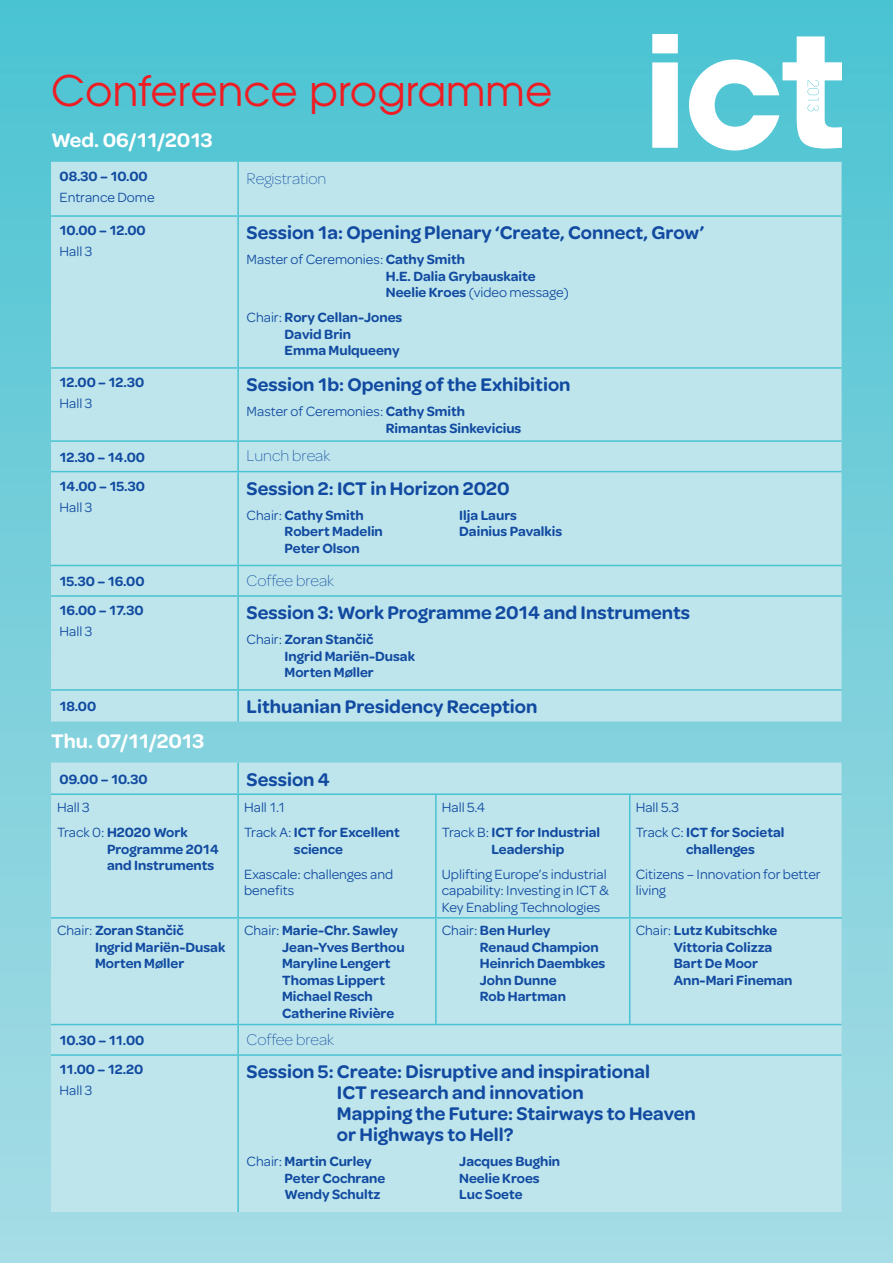
<style>
.page{position:relative;width:893px;height:1263px;background:#fff}
.page>*{position:absolute;margin:0;border:0;box-sizing:border-box;transform-origin:0 0}
.Main_title{font:42px "Avant Garde";color:#ee1d23}
.Date{font:600 21px "Omnes";color:#fff}
.Tableau_Titre{font:600 19.5px/21px "Omnes";color:#114aa0}
.Info{font:200 16.5px "Omnes";color:#114aa0}
.Texte_Tableau{font:600 14.25px/16.5px "Omnes";color:#114aa0}
.Texte_Tableau-2{font:14.25px/16.5px "Omnes";color:#114aa0}
.Heure{font:600 14.25px "Omnes";color:#114aa0}
.s1{font-weight:400}
</style>
<div class="page">
<div style="left:0;top:0;width:893px;height:1263px;background:linear-gradient(to bottom,#4bc3d2,#a9dce5)"></div>
<div style="left:51px;top:162px;width:791px;height:559px;background:#bee5ec"></div>
<hr style="left:237px;top:162px;width:2px;height:53px;background:#47c3d2">
<hr style="left:51px;top:215px;width:187px;height:2px;background:#47c3d2">
<hr style="left:238px;top:215px;width:604px;height:2px;background:#47c3d2">
<hr style="left:237px;top:217px;width:2px;height:150px;background:#47c3d2">
<hr style="left:51px;top:367px;width:187px;height:2px;background:#47c3d2">
<hr style="left:238px;top:367px;width:604px;height:2px;background:#47c3d2">
<hr style="left:237px;top:369px;width:2px;height:71px;background:#47c3d2">
<hr style="left:51px;top:440px;width:187px;height:2px;background:#47c3d2">
<hr style="left:238px;top:440px;width:604px;height:2px;background:#47c3d2">
<hr style="left:237px;top:442px;width:2px;height:29px;background:#47c3d2">
<hr style="left:51px;top:471px;width:187px;height:1px;background:#47c3d2">
<hr style="left:238px;top:471px;width:604px;height:1px;background:#47c3d2">
<hr style="left:237px;top:472px;width:2px;height:93px;background:#47c3d2">
<hr style="left:51px;top:565px;width:187px;height:1px;background:#47c3d2">
<hr style="left:238px;top:565px;width:604px;height:1px;background:#47c3d2">
<hr style="left:237px;top:566px;width:2px;height:29px;background:#47c3d2">
<hr style="left:51px;top:595px;width:187px;height:2px;background:#47c3d2">
<hr style="left:238px;top:595px;width:604px;height:2px;background:#47c3d2">
<hr style="left:237px;top:597px;width:2px;height:92px;background:#47c3d2">
<hr style="left:51px;top:689px;width:187px;height:2px;background:#47c3d2">
<hr style="left:238px;top:689px;width:604px;height:2px;background:#47c3d2">
<hr style="left:237px;top:691px;width:2px;height:30px;background:#47c3d2">
<div style="left:51px;top:762px;width:791px;height:450px;background:#bee5ec"></div>
<hr style="left:237px;top:762px;width:2px;height:31px;background:#47c3d2">
<hr style="left:51px;top:793px;width:187px;height:2px;background:#47c3d2">
<hr style="left:238px;top:793px;width:604px;height:2px;background:#47c3d2">
<hr style="left:51px;top:1024px;width:187px;height:1px;background:#47c3d2">
<hr style="left:238px;top:1024px;width:604px;height:1px;background:#47c3d2">
<hr style="left:237px;top:1025px;width:2px;height:29px;background:#47c3d2">
<hr style="left:51px;top:1054px;width:187px;height:2px;background:#47c3d2">
<hr style="left:238px;top:1054px;width:604px;height:2px;background:#47c3d2">
<hr style="left:237px;top:1056px;width:2px;height:156px;background:#47c3d2">
<hr style="left:237px;top:795px;width:2px;height:122px;background:#47c3d2">
<hr style="left:435px;top:795px;width:2px;height:122px;background:#47c3d2">
<hr style="left:629px;top:795px;width:1px;height:122px;background:#47c3d2">
<hr style="left:51px;top:917px;width:187px;height:2px;background:#47c3d2">
<hr style="left:238px;top:917px;width:198px;height:2px;background:#47c3d2">
<hr style="left:237px;top:919px;width:2px;height:105px;background:#47c3d2">
<hr style="left:436px;top:917px;width:194px;height:2px;background:#47c3d2">
<hr style="left:435px;top:919px;width:2px;height:105px;background:#47c3d2">
<hr style="left:630px;top:917px;width:212px;height:2px;background:#47c3d2">
<hr style="left:629px;top:919px;width:1px;height:105px;background:#47c3d2">
<svg style="left:652px;top:34px;width:26px;height:114px"></svg>
<svg style="left:689px;top:36px;width:153px;height:115px"></svg>
<p class="Main_title" style="left:51px;top:64px;width:503px">Conference programme</p>
<p class="Date" style="left:51px;top:125px;width:163px">Wed. 06/11/2013</p>
<p class="Texte_Tableau" style="left:60px;top:167px;width:90px">08.30 – 10.00</p>
<p class="Texte_Tableau-2" style="left:60px;top:188px;width:97px">Entrance Dome</p>
<p class="Heure" style="left:60px;top:220px;width:88px">10.00 – 12.00</p>
<p class="Texte_Tableau-2" style="left:60px;top:242px;width:34px">Hall 3</p>
<p class="Heure" style="left:60px;top:372px;width:86px">12.00 – 12.30</p>
<p class="Texte_Tableau-2" style="left:60px;top:394px;width:34px">Hall 3</p>
<p class="Info" style="left:247px;top:169px;width:81px">Registration</p>
<p class="Tableau_Titre" style="left:247px;top:221px;width:459px">Session 1a: Opening Plenary ‘Create, Connect, Grow’</p>
<p class="Texte_Tableau" style="left:386px;top:250px;width:184px;text-indent:-139px"><span class="s1">Master of Ceremonies:</span> Cathy Smith<br>H.E. Dalia Grybauskaite<br>Neelie Kroes <span class="s1">(video message)</span></p>
<p class="Texte_Tableau" style="left:285px;top:308px;width:119px;text-indent:-38px"><span class="s1">Chair:</span> Rory Cellan-Jones<br>David Brin<br>Emma Mulqueeny</p>
<p class="Tableau_Titre" style="left:247px;top:373px;width:325px">Session 1b: Opening of the Exhibition</p>
<p class="Texte_Tableau" style="left:386px;top:402px;width:137px;text-indent:-139px"><span class="s1">Master of Ceremonies:</span> Cathy Smith<br>Rimantas Sinkevicius</p>
<p class="Heure" style="left:60px;top:447px;width:87px">12.30 – 14.00</p>
<p class="Info" style="left:247px;top:447px;width:85px">Lunch break</p>
<p class="Heure" style="left:60px;top:476px;width:87px">14.00 – 15.30</p>
<p class="Texte_Tableau-2" style="left:60px;top:498px;width:34px">Hall 3</p>
<p class="Tableau_Titre" style="left:247px;top:477px;width:264px">Session 2: ICT in Horizon 2020</p>
<p class="Texte_Tableau" style="left:247px;top:506px;width:119px"><span class="s1">Chair:</span> Cathy Smith</p>
<p class="Texte_Tableau" style="left:459px;top:506px;width:59px">Ilja Laurs</p>
<p class="Texte_Tableau" style="left:285px;top:522px;width:100px">Robert Madelin</p>
<p class="Texte_Tableau" style="left:459px;top:522px;width:104px">Dainius Pavalkis</p>
<p class="Texte_Tableau" style="left:285px;top:539px;width:77px">Peter Olson</p>
<p class="Heure" style="left:60px;top:571px;width:87px">15.30 – 16.00</p>
<p class="Info" style="left:247px;top:571px;width:89px">Coffee break</p>
<p class="Heure" style="left:60px;top:600px;width:86px">16.00 – 17.30</p>
<p class="Texte_Tableau-2" style="left:60px;top:622px;width:34px">Hall 3</p>
<p class="Tableau_Titre" style="left:247px;top:601px;width:445px">Session 3: Work Programme 2014 and Instruments</p>
<p class="Texte_Tableau" style="left:285px;top:630px;width:132px;text-indent:-38px"><span class="s1">Chair:</span> Zoran Stančič<br>Ingrid Mariën-Dusak<br>Morten Møller</p>
<p class="Heure" style="left:60px;top:696px;width:38px">18.00</p>
<p class="Tableau_Titre" style="left:247px;top:695px;width:292px">Lithuanian Presidency Reception</p>
<p class="Date" style="left:51px;top:726px;width:155px">Thu. 07/11/2013</p>
<p class="Heure" style="left:60px;top:769px;width:90px">09.00 – 10.30</p>
<p class="Tableau_Titre" style="left:247px;top:768px;width:85px">Session 4</p>
<p class="Texte_Tableau-2" style="left:57px;top:798px;width:34px">Hall 3</p>
<p class="Texte_Tableau" style="left:107px;top:824px;width:113px;text-indent:-50px"><span class="s1">Track 0:</span> H2020 Work<br>Programme 2014 and Instruments</p>
<p class="Texte_Tableau-2" style="left:244px;top:798px;width:42px">Hall 1.1</p>
<p class="Texte_Tableau" style="left:244px;top:824px;width:157px;text-align:center"><span class="s1">Track A:</span> ICT for Excellent science</p>
<p class="Texte_Tableau-2" style="left:244px;top:865px;width:151px">Exascale: challenges and benefits</p>
<p class="Texte_Tableau-2" style="left:442px;top:798px;width:45px">Hall 5.4</p>
<p class="Texte_Tableau" style="left:491px;top:824px;width:110px;text-indent:-50px"><span class="s1">Track B:</span> ICT for Industrial<br>Leadership</p>
<p class="Texte_Tableau-2" style="left:442px;top:865px;width:169px">Uplifting Europe’s industrial capability: Investing in ICT &amp;<br>Key Enabling Technologies</p>
<p class="Texte_Tableau-2" style="left:636px;top:798px;width:45px">Hall 5.3</p>
<p class="Texte_Tableau" style="left:686px;top:824px;width:100px;text-indent:-50px"><span class="s1">Track C:</span> ICT for Societal challenges</p>
<p class="Texte_Tableau-2" style="left:636px;top:865px;width:186px">Citizens – Innovation for better living</p>
<p class="Texte_Tableau" style="left:95px;top:921px;width:132px;text-indent:-38px"><span class="s1">Chair:</span> Zoran Stančič<br>Ingrid Mariën-Dusak<br>Morten Møller</p>
<p class="Texte_Tableau" style="left:282px;top:921px;width:124px;text-indent:-38px"><span class="s1">Chair:</span> Marie-Chr. Sawley<br>Jean-Yves Berthou<br>Maryline Lengert<br>Thomas Lippert<br>Michael Resch<br>Catherine Rivière</p>
<p class="Texte_Tableau" style="left:480px;top:921px;width:127px;text-indent:-38px"><span class="s1">Chair:</span> Ben Hurley<br>Renaud Champion<br>Heinrich Daembkes<br>John Dunne<br>Rob Hartman</p>
<p class="Texte_Tableau" style="left:674px;top:921px;width:120px;text-indent:-38px"><span class="s1">Chair:</span> Lutz Kubitschke<br>Vittoria Colizza<br>Bart De Moor<br>Ann-Mari Fineman</p>
<p class="Heure" style="left:60px;top:1030px;width:86px">10.30 – 11.00</p>
<p class="Info" style="left:247px;top:1030px;width:89px">Coffee break</p>
<p class="Heure" style="left:60px;top:1059px;width:85px">11.00 – 12.20</p>
<p class="Texte_Tableau-2" style="left:60px;top:1081px;width:34px">Hall 3</p>
<p class="Tableau_Titre" style="left:337px;top:1060px;width:360px;text-indent:-90px">Session 5: Create: Disruptive and inspirational<br>ICT research and innovation<br>Mapping the Future: Stairways to Heaven or Highways to Hell?</p>
<p class="Texte_Tableau" style="left:247px;top:1152px;width:127px"><span class="s1">Chair:</span> Martin Curley</p>
<p class="Texte_Tableau" style="left:459px;top:1152px;width:102px">Jacques Bughin</p>
<p class="Texte_Tableau" style="left:285px;top:1169px;width:102px">Peter Cochrane</p>
<p class="Texte_Tableau" style="left:459px;top:1169px;width:82px">Neelie Kroes</p>
<p class="Texte_Tableau" style="left:285px;top:1185px;width:97px">Wendy Schultz</p>
<p class="Texte_Tableau" style="left:459px;top:1185px;width:65px">Luc Soete</p>
</div>
